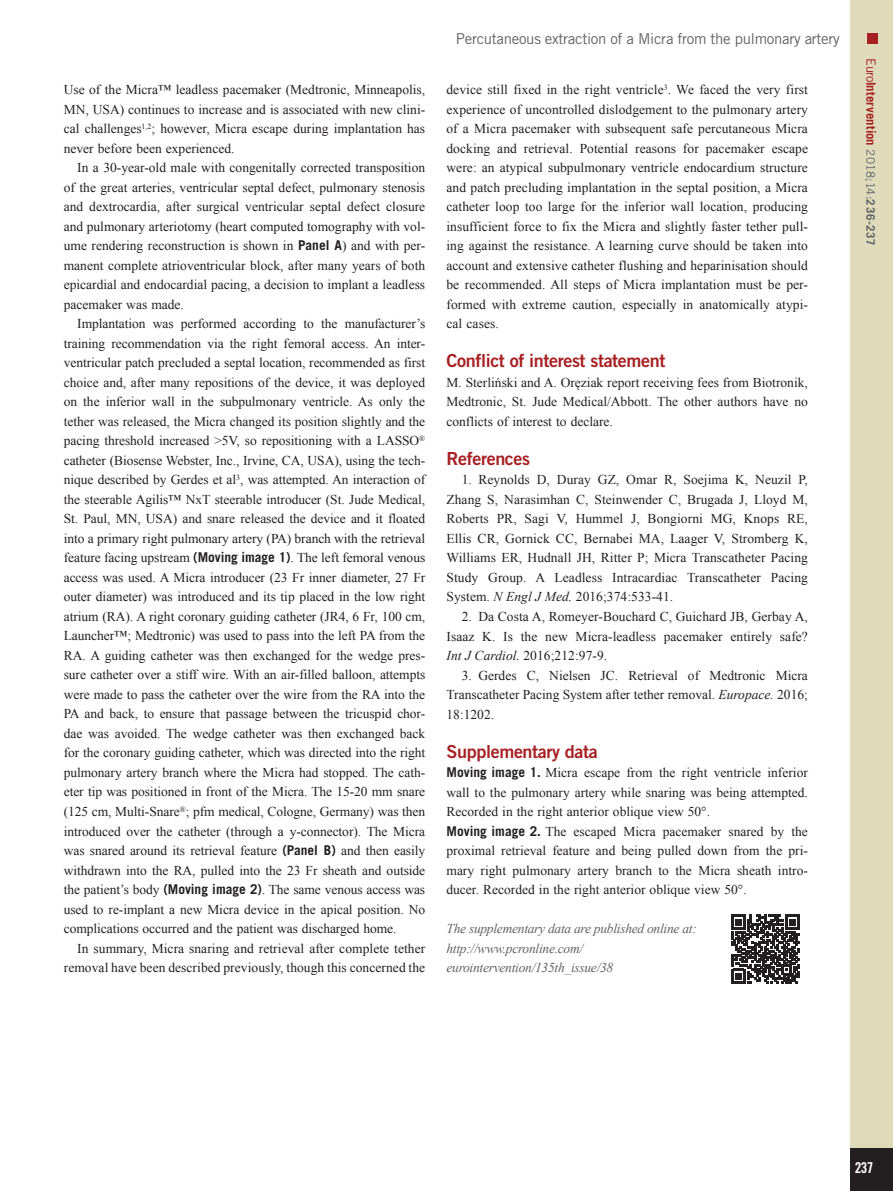
<style>
.page{position:relative;width:893px;height:1191px;background:#fff}
.page>*{position:absolute;margin:0;border:0;box-sizing:border-box;transform-origin:0 0}
.intertitre1{font:18px "Trade Gothic LT Std Bd 2";letter-spacing:-.02em;color:#a72023}
.t1{font:15px "Trade Gothic LT Std";letter-spacing:-.02em;color:#636366}
.t2{font:15px "Trade Gothic LT Std Bd Cn 20";color:#fff}
.text_paragraph{font:13.5px/19.5px "Times New Roman";letter-spacing:.005em;color:#231f20;text-align:justify}
.text_1er_paragraph{font:13.5px/19.5px "Times New Roman";color:#231f20;text-align:justify}
.references{font:13.5px/19.5px "Times New Roman";letter-spacing:.005em;color:#231f20;text-align:justify}
.chapitre_address{font:italic 13.5px/19.5px "Times New Roman";letter-spacing:-.02em;color:#636366}
.t3{font:700 12.75px "Trade Gothic LT Std";letter-spacing:.005em;color:#a72023}
.s1{font-family:"Trade Gothic LT Std";font-weight:700}
.s2{font-style:italic}
.s3{font-weight:400}
.s4{font-weight:400;font-size:11.7px;color:#636366}
.s5{font-size:11.7px;color:#636366}
</style>
<div class="page">
<div style="left:850px;top:0;width:43px;height:1191px;background:#dedaba"></div>
<div style="left:850px;top:1148px;width:43px;height:43px;background:#231f20"></div>
<div style="left:867px;top:34px;width:11px;height:10px;background:#a72023"></div>
<svg style="left:731px;top:915px;width:69px;height:68px"></svg>
<p class="text_1er_paragraph" style="left:64px;top:80px;width:363px">Use of the Micra™ leadless pacemaker (Medtronic, Minneapolis, MN, USA) continues to increase and is associated with new clini&shy;cal challenges<sup>1,2</sup>; however, Micra escape during implantation has never before been experienced.</p>
<p class="text_paragraph" style="left:64px;top:158px;width:363px;text-indent:14px">In a 30-year-old male with congenitally corrected transposition of the great arteries, ventricular septal defect, pulmonary stenosis and dextrocardia, after surgical ventricular septal defect closure and pulmonary arteriotomy (heart computed tomography with vol&shy;ume rendering reconstruction is shown in <span class="s1">Panel A</span>) and with per&shy;manent complete atrioventricular block, after many years of both epicardial and endocardial pacing, a decision to implant a leadless pacemaker was made.</p>
<p class="text_paragraph" style="left:64px;top:314px;width:363px;text-indent:14px">Implantation was performed according to the manufacturer’s training recommendation via the right femoral access. An inter&shy;ventricular patch precluded a septal location, recommended as first choice and, after many repositions of the device, it was deployed on the inferior wall in the subpulmonary ventricle. As only the tether was released, the Micra changed its position slightly and the pacing threshold increased &gt;5V, so repositioning with a LASSO<sup>® </sup>catheter (Biosense Webster, Inc., Irvine, CA, USA), using the tech&shy;nique described by Gerdes et al<sup>3</sup>, was attempted. An interaction of the steerable Agilis™ NxT steerable introducer (St. Jude Medical, St. Paul, MN, USA) and snare released the device and it floated into a primary right pulmonary artery (PA) branch with the retrieval feature facing upstream <span class="s1">(Moving image 1)</span>. The left femoral venous access was used. A Micra introducer (23 Fr inner diameter, 27 Fr outer diameter) was introduced and its tip placed in the low right atrium (RA). A right coronary guiding catheter (JR4, 6 Fr, 100 cm, Launcher™; Medtronic) was used to pass into the left PA from the RA. A guiding catheter was then exchanged for the wedge pres&shy;sure catheter over a stiff wire. With an air-filled balloon, attempts were made to pass the catheter over the wire from the RA into the PA and back, to ensure that passage between the tricuspid chor&shy;dae was avoided. The wedge catheter was then exchanged back for the coronary guiding catheter, which was directed into the right pulmonary artery branch where the Micra had stopped. The cath&shy;eter tip was positioned in front of the Micra. The 15-20 mm snare (125 cm, Multi-Snare<sup>®</sup>; pfm medical, Cologne, Germany) was then introduced over the catheter (through a y-connector). The Micra was snared around its retrieval feature <span class="s1">(Panel B)</span> and then easily withdrawn into the RA, pulled into the 23 Fr sheath and outside the patient’s body <span class="s1">(Moving image 2)</span>. The same venous access was used to re-implant a new Micra device in the apical position. No complications occurred and the patient was discharged home.</p>
<p class="text_paragraph" style="left:64px;top:938px;width:363px;text-align:right">In summary, Micra snaring and retrieval after complete tether removal have been described previously, though this concerned the</p>
<p class="t1" style="left:456px;top:30px;width:385px">Percutaneous extraction of a Micra from the pulmonary artery</p>
<p class="text_paragraph" style="left:446px;top:80px;width:363px">device still fixed in the right ventricle<sup>3</sup>. We faced the very first experience of uncontrolled dislodgement to the pulmonary artery of a Micra pacemaker with subsequent safe percutaneous Micra docking and retrieval. Potential reasons for pacemaker escape were: an atypical subpulmonary ventricle endocardium structure and patch precluding implantation in the septal position, a Micra catheter loop too large for the inferior wall location, producing insufficient force to fix the Micra and slightly faster tether pull&shy;ing against the resistance. A learning curve should be taken into account and extensive catheter flushing and heparinisation should be recommended. All steps of Micra implantation must be per&shy;formed with extreme caution, especially in anatomically atypi&shy;cal cases.</p>
<p class="intertitre1" style="left:446px;top:350px;width:220px">Conflict of interest statement</p>
<p class="text_1er_paragraph" style="left:446px;top:372px;width:363px">M. Sterliński and A. Oręziak report receiving fees from Biotronik, Medtronic, St. Jude Medical/Abbott. The other authors have no conflicts of interest to declare.</p>
<p class="intertitre1" style="left:446px;top:447px;width:85px">References</p>
<p class="references" style="left:446px;top:470px;width:363px;text-indent:15px">1. Reynolds D, Duray GZ, Omar R, Soejima K, Neuzil P, Zhang S, Narasimhan C, Steinwender C, Brugada J, Lloyd M, Roberts PR, Sagi V, Hummel J, Bongiorni MG, Knops RE, Ellis CR, Gornick CC, Bernabei MA, Laager V, Stromberg K, Williams ER, Hudnall JH, Ritter P; Micra Transcatheter Pacing Study Group. A Leadless Intracardiac Transcatheter Pacing System. <span class="s2">N Engl J Med.</span> 2016;374:533-41.</p>
<p class="references" style="left:446px;top:606px;width:363px;text-indent:15px">2. Da Costa A, Romeyer-Bouchard C, Guichard JB, Gerbay A, Isaaz K. Is the new Micra-leadless pacemaker entirely safe?<br><span class="s2">Int J Cardiol.</span> 2016;212:97-9.</p>
<p class="references" style="left:446px;top:665px;width:363px;text-indent:15px">3. Gerdes C, Nielsen JC. Retrieval of Medtronic Micra Transcatheter Pacing System after tether removal. <span class="s2">Europace.</span> 2016; 18:1202.</p>
<p class="intertitre1" style="left:446px;top:740px;width:153px">Supplementary data</p>
<p class="text_1er_paragraph" style="left:446px;top:762px;width:363px"><span class="s1">Moving image 1.</span> Micra escape from the right ventricle inferior wall to the pulmonary artery while snaring was being attempted.<br>Recorded in the right anterior oblique view 50°.</p>
<p class="text_1er_paragraph" style="left:446px;top:821px;width:363px"><span class="s1">Moving image 2.</span> The escaped Micra pacemaker snared by the proximal retrieval feature and being pulled down from the pri&shy;mary right pulmonary artery branch to the Micra sheath intro&shy;ducer. Recorded in the right anterior oblique view 50°.</p>
<p class="chapitre_address" style="left:446px;top:918px;width:252px">The supplementary data are published online at: http://www.pcronline.com/ eurointervention/135th_issue/38</p>
<p class="t3" style="left:879px;top:58px;width:189px;rotate:90deg"><span class="s3">Euro</span>Intervention <span class="s4">2018;14:</span><span class="s5">236-237</span></p>
<p class="t2" style="left:855px;top:1158px;width:20px">237</p>
</div>
